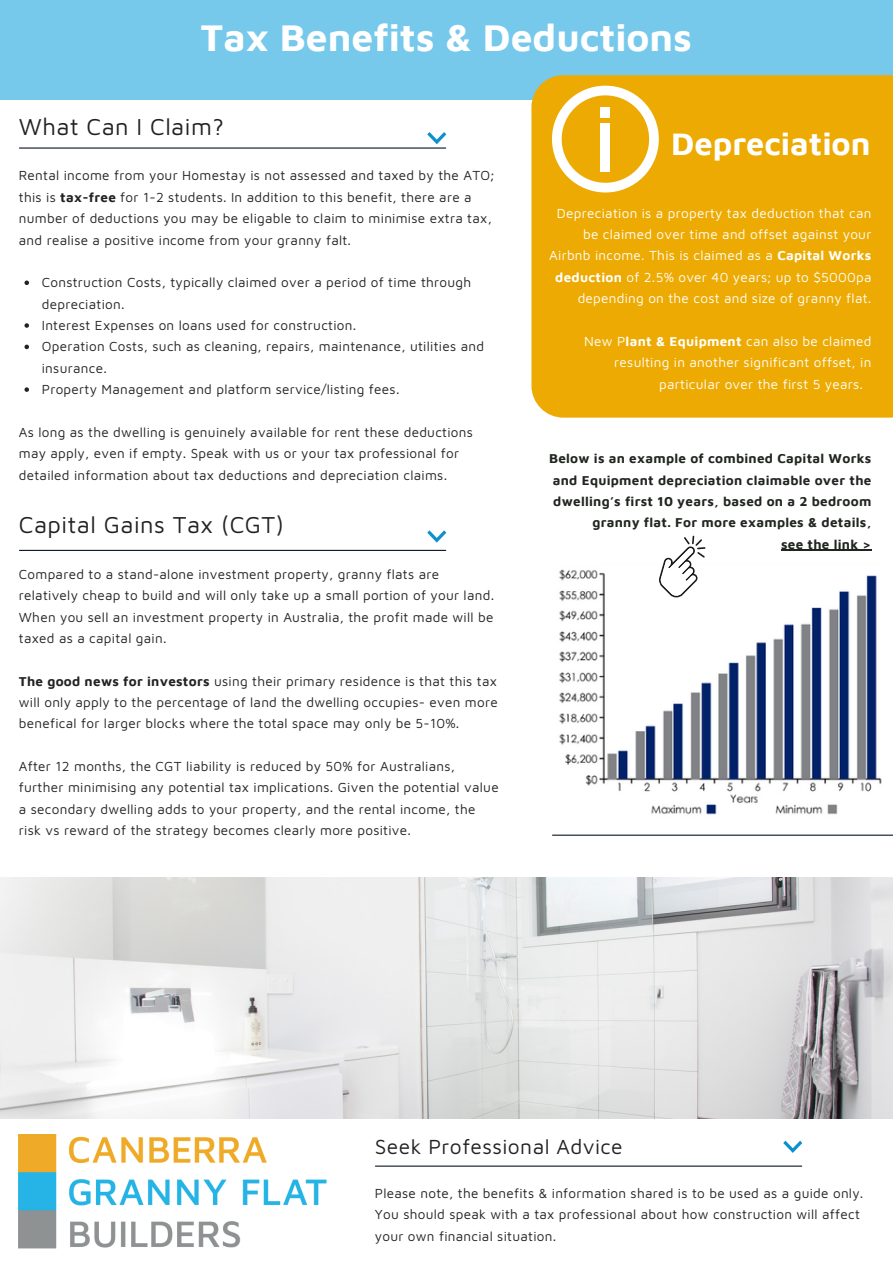
<style>
.page{position:relative;width:893px;height:1264px;background:#fff}
.page>*{position:absolute;margin:0;border:0;box-sizing:border-box;transform-origin:0 0}
.t1{font:700 39px "Maven Pro";color:#fff}
.t2{font:700 32.55px "Maven Pro";color:#fff}
.t3{font:23.7px "Maven Pro";letter-spacing:.02em;color:#222}
.t4{font:21px "Maven Pro";letter-spacing:.02em;color:#222}
.t5{font:13.5px/21.3px "Maven Pro";letter-spacing:.02em;color:#222}
.t6{font:13.5px/21.3px "Maven Pro";letter-spacing:.02em;color:#fff;text-align:right}
.t7{font:700 13.5px/21.3px "Maven Pro";letter-spacing:.02em;color:#20251f;text-align:right}
.s1{font-weight:700}
</style>
<div class="page">
<img style="left:0;top:877px;width:892px;height:241px">
<div style="left:0;top:0;width:892px;height:100px;background:#77c9ec"></div>
<div style="left:531px;top:75px;width:361px;height:342px;background:#edaa02"></div>
<hr style="left:19px;top:147px;width:426px;height:2px;background:#0b1623">
<hr style="left:375px;top:1165px;width:426px;height:1px;background:#0b1623">
<svg style="left:427px;top:132px;width:19px;height:12px"></svg>
<svg style="left:783px;top:1140px;width:19px;height:12px"></svg>
<svg style="left:552px;top:86px;width:106px;height:106px"></svg>
<div style="left:600px;top:123px;width:10px;height:48px;background:#fff"></div>
<div style="left:600px;top:107px;width:10px;height:10px;background:#fff"></div>
<img style="left:19px;top:1134px;width:439px;height:115px">
<hr style="left:19px;top:550px;width:426px;height:1px;background:#0b1623">
<svg style="left:427px;top:530px;width:19px;height:12px"></svg>
<img style="left:559px;top:569px;width:323px;height:246px">
<hr style="left:552px;top:834px;width:340px;height:1px;background:#0b1623">
<svg style="left:650px;top:535px;width:59px;height:68px"></svg>
<svg style="left:24px;top:280px;width:5px;height:5px"></svg>
<svg style="left:24px;top:323px;width:5px;height:5px"></svg>
<svg style="left:24px;top:344px;width:5px;height:5px"></svg>
<svg style="left:24px;top:387px;width:5px;height:5px"></svg>
<hr style="left:781px;top:550px;width:90px;height:1px;background:#20251f">
<p class="t1" style="left:200px;top:14px;width:493px">Tax Benefits &amp; Deductions</p>
<p class="t3" style="left:19px;top:112px;width:206px">What Can I Claim?</p>
<p class="t5" style="left:19px;top:165px;width:477px">Rental income from your Homestay is not assessed and taxed by the ATO; this is <span class="s1">tax-free</span> for 1-2 students. In addition to this benefit, there are a number of deductions you may be eligable to claim to minimise extra tax, and realise a positive income from your granny falt.</p>
<p class="t5" style="left:42px;top:271px;width:431px">Construction Costs, typically claimed over a period of time through depreciation.</p>
<p class="t5" style="left:42px;top:314px;width:316px">Interest Expenses on loans used for construction.</p>
<p class="t5" style="left:42px;top:335px;width:443px">Operation Costs, such as cleaning, repairs, maintenance, utilities and insurance.</p>
<p class="t5" style="left:42px;top:378px;width:359px">Property Management and platform service/listing fees.</p>
<p class="t5" style="left:19px;top:421px;width:455px">As long as the dwelling is genuinely available for rent these deductions may apply, even if empty. Speak with us or your tax professional for detailed information about tax deductions and depreciation claims.</p>
<p class="t3" style="left:19px;top:510px;width:267px">Capital Gains Tax (CGT)</p>
<p class="t5" style="left:19px;top:563px;width:477px">Compared to a stand-alone investment property, granny flats are relatively cheap to build and will only take up a small portion of your land.<br>When you sell an investment property in Australia, the profit made will be taxed as a capital gain.</p>
<p class="t5" style="left:19px;top:670px;width:480px;text-align:justify"><span class="s1">The good news for investors</span> using their primary residence is that this tax will only apply to the percentage of land the dwelling occupies- even more benefical for larger blocks where the total space may only be 5-10%.</p>
<p class="t5" style="left:19px;top:755px;width:481px">After 12 months, the CGT liability is reduced by 50% for Australians, further minimising any potential tax implications. Given the potential value a secondary dwelling adds to your property, and the rental income, the risk vs reward of the strategy becomes clearly more positive.</p>
<p class="t2" style="left:671px;top:124px;width:201px">Depreciation</p>
<p class="t6" style="left:549px;top:202px;width:324px">Depreciation is a property tax deduction that can be claimed over time and offset against your Airbnb income. This is claimed as a <span class="s1">Capital Works deduction</span> of 2.5% over 40 years; up to $5000pa depending on the cost and size of granny flat.</p>
<p class="t6" style="left:584px;top:330px;width:289px">New P<span class="s1">lant &amp; Equipment</span> can also be claimed</p>
<p class="t6" style="left:614px;top:351px;width:259px">resulting in another significant offset, in</p>
<p class="t6" style="left:659px;top:373px;width:205px">particular over the first 5 years.</p>
<p class="t7" style="left:549px;top:447px;width:324px">Below is an example of combined Capital Works and Equipment depreciation claimable over the dwelling’s first 10 years, based on a 2 bedroom granny flat. For more examples &amp; details,</p>
<p class="t7" style="left:781px;top:533px;width:92px">see the link &gt;</p>
<p class="t4" style="left:375px;top:1134px;width:249px">Seek Professional Advice</p>
<p class="t5" style="left:375px;top:1182px;width:490px">Please note, the benefits &amp; information shared is to be used as a guide only.<br>You should speak with a tax professional about how construction will affect your own financial situation.</p>
</div>
